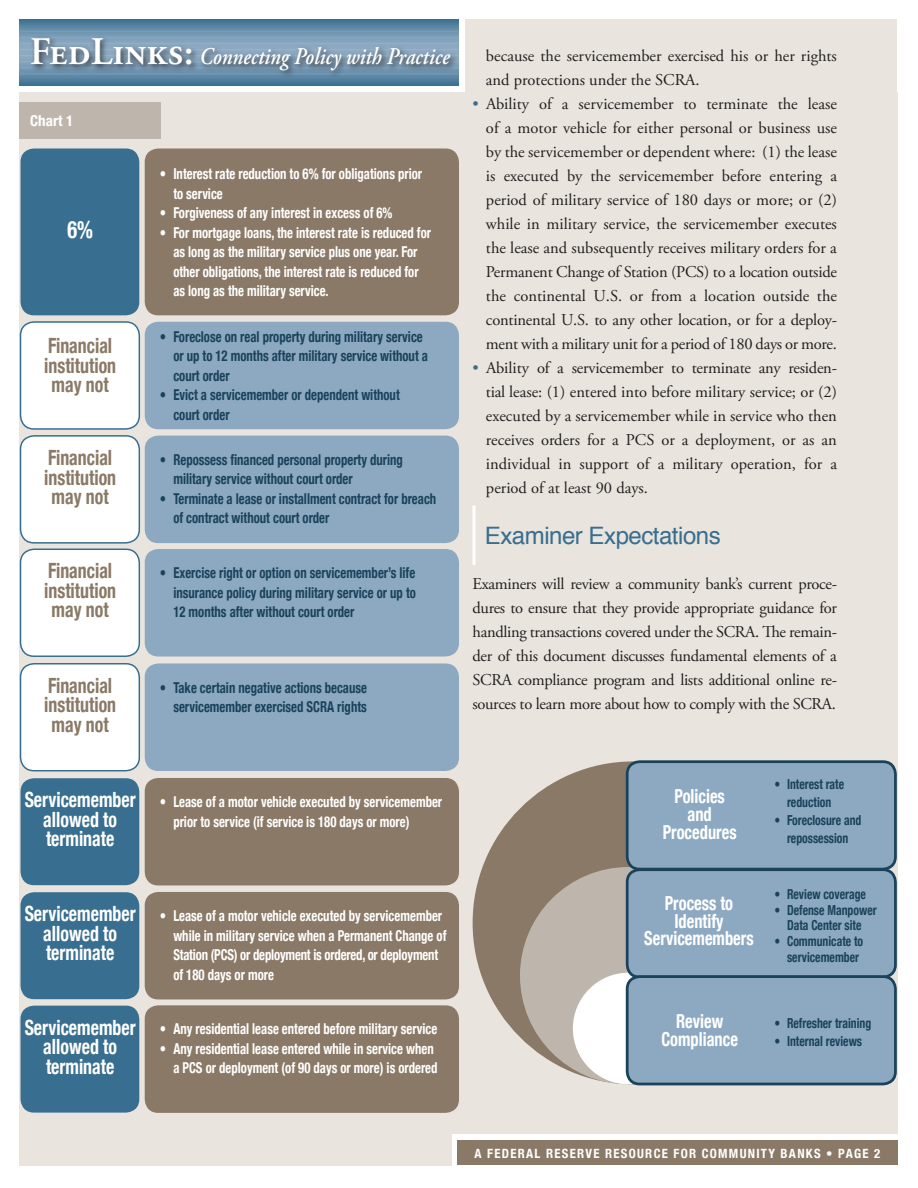
<style>
.page{position:relative;width:918px;height:1188px;background:#fff}
.page>*{position:absolute;margin:0;border:0;box-sizing:border-box;transform-origin:0 0}
.t1{font:italic 600 24px "Adobe Garamond Pro";color:#fff;scale:.85 1}
.t2{font:24px "Helvetica";letter-spacing:-.02em;color:#386e8f}
.t3{font:700 condensed 24px "Helvetica Neue";color:#fff;scale:.85 1}
.t4{font:700 condensed 21px/19.5px "Helvetica Neue";color:#8a7966;text-align:center;scale:.85 1}
.t5{font:700 condensed 21px/19.5px "Helvetica Neue";color:#fff;text-align:center;scale:.85 1}
.t6{font:700 condensed 19.35px/18px "Helvetica Neue";color:#fff;text-align:center;scale:.85 1}
.t7{font:16.5px/24px "Adobe Garamond Pro";letter-spacing:-.015em;color:#231f20;text-align:justify}
.t8{font:700 condensed 15px/19.5px "Helvetica Neue";color:#fff;scale:.85 1}
.t9{font:700 condensed 15px/19.5px "Helvetica Neue";color:#1a435b;scale:.85 1}
.t10{font:700 condensed 15px "Helvetica Neue";color:#fff}
.t11{font:700 condensed 13.8px/18px "Helvetica Neue";color:#1a435b;text-align:center;scale:.85 1}
.t12{font:700 condensed 12.75px "Helvetica Neue";letter-spacing:.1em;color:#fff}
.s1{font-style:normal;font-size:39px}
.s2{color:#386e8f}
</style>
<div class="page">
<div style="left:465px;top:19px;width:432px;height:1113px;background:#e9e5de"></div>
<div style="left:19px;top:92px;width:878px;height:1042px;background:#e9e5de"></div>
<svg style="left:19px;top:19px;width:440px;height:66px;background:#5682a0"></svg>
<hr style="left:19px;top:31px;width:439px;height:1px;background:#386e8f">
<hr style="left:19px;top:55px;width:439px;height:1px;background:#386e8f">
<hr style="left:19px;top:43px;width:439px;height:1px;background:#386e8f">
<hr style="left:19px;top:67px;width:439px;height:2px;background:#386e8f">
<hr style="left:19px;top:37px;width:439px;height:1px;background:#386e8f">
<hr style="left:19px;top:61px;width:439px;height:2px;background:#386e8f">
<hr style="left:19px;top:49px;width:439px;height:1px;background:#386e8f">
<hr style="left:19px;top:73px;width:439px;height:2px;background:#386e8f">
<div style="left:28px;top:35px;width:430px;height:43px;background:#231f20;opacity:.85"></div>
<div style="left:19px;top:1040px;width:433px;height:126px;background:#e9e5de"></div>
<div style="left:457px;top:1140px;width:440px;height:25px;background:#8a7966"></div>
<div style="left:21px;top:148px;width:118px;height:167px;background:#386e8f;border-radius:13px"></div>
<div style="left:21px;top:322px;width:118px;height:107px;background:#fff;border-radius:13px"></div>
<div style="left:20px;top:321px;width:120px;height:109px;border:2px solid #386e8f;border-radius:13px"></div>
<div style="left:21px;top:436px;width:118px;height:107px;background:#fff;border-radius:13px"></div>
<div style="left:20px;top:435px;width:120px;height:109px;border:2px solid #386e8f;border-radius:13px"></div>
<div style="left:21px;top:549px;width:118px;height:107px;background:#fff;border-radius:13px"></div>
<div style="left:20px;top:549px;width:120px;height:108px;border:2px solid #386e8f;border-radius:13px"></div>
<div style="left:21px;top:664px;width:118px;height:107px;background:#fff;border-radius:13px"></div>
<div style="left:20px;top:663px;width:120px;height:108px;border:2px solid #386e8f;border-radius:13px"></div>
<div style="left:21px;top:778px;width:118px;height:107px;background:#386e8f;border-radius:13px"></div>
<div style="left:21px;top:892px;width:118px;height:107px;background:#386e8f;border-radius:13px"></div>
<div style="left:21px;top:1006px;width:118px;height:107px;background:#386e8f;border-radius:13px"></div>
<div style="left:145px;top:148px;width:314px;height:167px;background:#8a7966;border-radius:14px"></div>
<div style="left:145px;top:322px;width:314px;height:107px;background:#8da9c1;border-radius:14px"></div>
<div style="left:145px;top:436px;width:314px;height:107px;background:#8da9c1;border-radius:14px"></div>
<div style="left:145px;top:549px;width:314px;height:108px;background:#8da9c1;border-radius:14px"></div>
<div style="left:145px;top:663px;width:314px;height:108px;background:#8da9c1;border-radius:14px"></div>
<div style="left:145px;top:778px;width:314px;height:107px;background:#8a7966;border-radius:14px"></div>
<div style="left:145px;top:892px;width:314px;height:107px;background:#8a7966;border-radius:14px"></div>
<div style="left:145px;top:1005px;width:314px;height:108px;background:#8a7966;border-radius:14px"></div>
<div style="left:19px;top:103px;width:142px;height:36px;background:#beb6ad"></div>
<svg style="left:472px;top:505px;width:4px;height:60px"></svg>
<div style="left:473px;top:761px;width:322px;height:323px;background:#8a7966;border-radius:50%"></div>
<div style="left:520px;top:867px;width:217px;height:217px;background:#beb6ad;border-radius:50%"></div>
<div style="left:573px;top:973px;width:111px;height:111px;background:#fff;border-radius:50%"></div>
<div style="left:627px;top:870px;width:268px;height:107px;background:#8da9c1;border-radius:12px"></div>
<div style="left:626px;top:868px;width:271px;height:110px;border:3px solid #1a435b;border-radius:12px"></div>
<div style="left:627px;top:977px;width:268px;height:107px;background:#8da9c1;border-radius:12px"></div>
<div style="left:626px;top:975px;width:271px;height:110px;border:3px solid #1a435b;border-radius:12px"></div>
<div style="left:627px;top:762px;width:268px;height:107px;background:#8da9c1;border-radius:12px"></div>
<div style="left:626px;top:760px;width:271px;height:110px;border:3px solid #1a435b;border-radius:12px"></div>
<p class="t1" style="left:30px;top:43px;width:495px"><span class="s1">FedLinks:</span> Connecting Policy with Practice</p>
<p class="t10" style="left:30px;top:111px;width:45px">Chart 1</p>
<p class="t3" style="left:67px;top:215px;width:32px">6%</p>
<p class="t4" style="left:44px;top:335px;width:86px">Financial institution may not</p>
<p class="t4" style="left:44px;top:448px;width:86px">Financial institution may not</p>
<p class="t4" style="left:44px;top:561px;width:86px">Financial institution may not</p>
<p class="t4" style="left:44px;top:675px;width:86px">Financial institution may not</p>
<p class="t5" style="left:25px;top:790px;width:132px">Servicemember allowed to terminate</p>
<p class="t5" style="left:25px;top:904px;width:132px">Servicemember allowed to terminate</p>
<p class="t5" style="left:25px;top:1017px;width:132px">Servicemember allowed to terminate</p>
<p class="t8" style="left:160px;top:164px;width:310px">• Interest rate reduction to 6% for obligations prior</p>
<p class="t8" style="left:173px;top:183px;width:60px">to service</p>
<p class="t8" style="left:160px;top:203px;width:275px">• Forgiveness of any interest in excess of 6%</p>
<p class="t8" style="left:173px;top:222px;width:305px;text-indent:-14px">• For mortgage loans, the interest rate is reduced for as long as the military service plus one year. For other obligations, the interest rate is reduced for as long as the military service.</p>
<p class="t9" style="left:173px;top:326px;width:301px;text-indent:-14px">• Foreclose on real property during military service or up to 12 months after military service without a court order</p>
<p class="t9" style="left:160px;top:385px;width:284px">• Evict a servicemember or dependent without</p>
<p class="t9" style="left:173px;top:404px;width:68px">court order</p>
<p class="t9" style="left:173px;top:449px;width:272px;text-indent:-14px">• Repossess financed personal property during military service without court order</p>
<p class="t9" style="left:173px;top:488px;width:311px;text-indent:-14px">• Terminate a lease or installment contract for breach of contract without court order</p>
<p class="t9" style="left:173px;top:563px;width:287px;text-align:justify;text-indent:-14px">• Exercise right or option on servicemember’s life insurance policy during military service or up to 12 months after without court order</p>
<p class="t9" style="left:160px;top:677px;width:245px;text-align:right">• Take certain negative actions because servicemember exercised SCRA rights</p>
<p class="t8" style="left:173px;top:792px;width:318px;text-indent:-14px">• Lease of a motor vehicle executed by servicemember prior to service (if service is 180 days or more)</p>
<p class="t8" style="left:173px;top:906px;width:323px;text-indent:-14px">• Lease of a motor vehicle executed by servicemember while in military service when a Permanent Change of Station (PCS) or deployment is ordered, or deployment of 180 days or more</p>
<p class="t8" style="left:160px;top:1019px;width:328px">• Any residential lease entered before military service</p>
<p class="t8" style="left:160px;top:1039px;width:328px;text-align:right">• Any residential lease entered while in service when a PCS or deployment (of 90 days or more) is ordered</p>
<p class="t7" style="left:486px;top:45px;width:352px">because the servicemember exercised his or her rights and protections under the SCRA.</p>
<p class="t7" style="left:486px;top:93px;width:353px;text-indent:-13px"><span class="s2">•</span> Ability of a servicemember to terminate the lease of a motor vehicle for either personal or business use by the servicemember or dependent where: (1) the lease is executed by the servicemember before entering a period of military service of 180 days or more; or (2) while in military service, the servicemember executes the lease and subsequently receives military orders for a Permanent Change of Station (PCS) to a location outside the continental U.S. or from a location outside the continental U.S. to any other location, or for a deploy&shy;ment with a military unit for a period of 180 days or more.</p>
<p class="t7" style="left:486px;top:357px;width:353px;text-indent:-13px"><span class="s2">•</span> Ability of a servicemember to terminate any residen&shy;tial lease: (1) entered into before military service; or (2) executed by a servicemember while in service who then receives orders for a PCS or a deployment, or as an individual in support of a military operation, for a period of at least 90 days.</p>
<p class="t2" style="left:485px;top:517px;width:237px">Examiner Expectations</p>
<p class="t7" style="left:472px;top:573px;width:366px">Examiners will review a community bank’s current proce&shy;dures to ensure that they provide appropriate guidance for handling transactions covered under the SCRA. The remain&shy;der of this document discusses fundamental elements of a SCRA compliance program and lists additional online re&shy;sources to learn more about how to comply with the SCRA.</p>
<p class="t6" style="left:674px;top:787px;width:61px">Policies</p>
<p class="t6" style="left:688px;top:805px;width:30px">and</p>
<p class="t6" style="left:663px;top:823px;width:88px">Procedures</p>
<p class="t6" style="left:644px;top:893px;width:130px">Process to<br>Identify<br>Servicemembers</p>
<p class="t6" style="left:676px;top:1012px;width:57px">Review</p>
<p class="t6" style="left:661px;top:1030px;width:92px">Compliance</p>
<p class="t11" style="left:775px;top:775px;width:83px">• Interest rate reduction</p>
<p class="t11" style="left:775px;top:810px;width:104px">• Foreclosure and repossession</p>
<p class="t11" style="left:775px;top:885px;width:109px">• Review coverage</p>
<p class="t11" style="left:775px;top:902px;width:122px;line-height:15.8px">• Defense Manpower<br>Data Center site</p>
<p class="t11" style="left:775px;top:933px;width:106px;line-height:15.8px;text-align:right">• Communicate to servicemember</p>
<p class="t11" style="left:775px;top:1014px;width:115px">• Refresher training</p>
<p class="t11" style="left:775px;top:1032px;width:104px">• Internal reviews</p>
<p class="t12" style="left:475px;top:1146px;width:407px">A FEDERAL RESERVE RESOURCE FOR COMMUNITY BANKS • PAGE 2</p>
</div>
